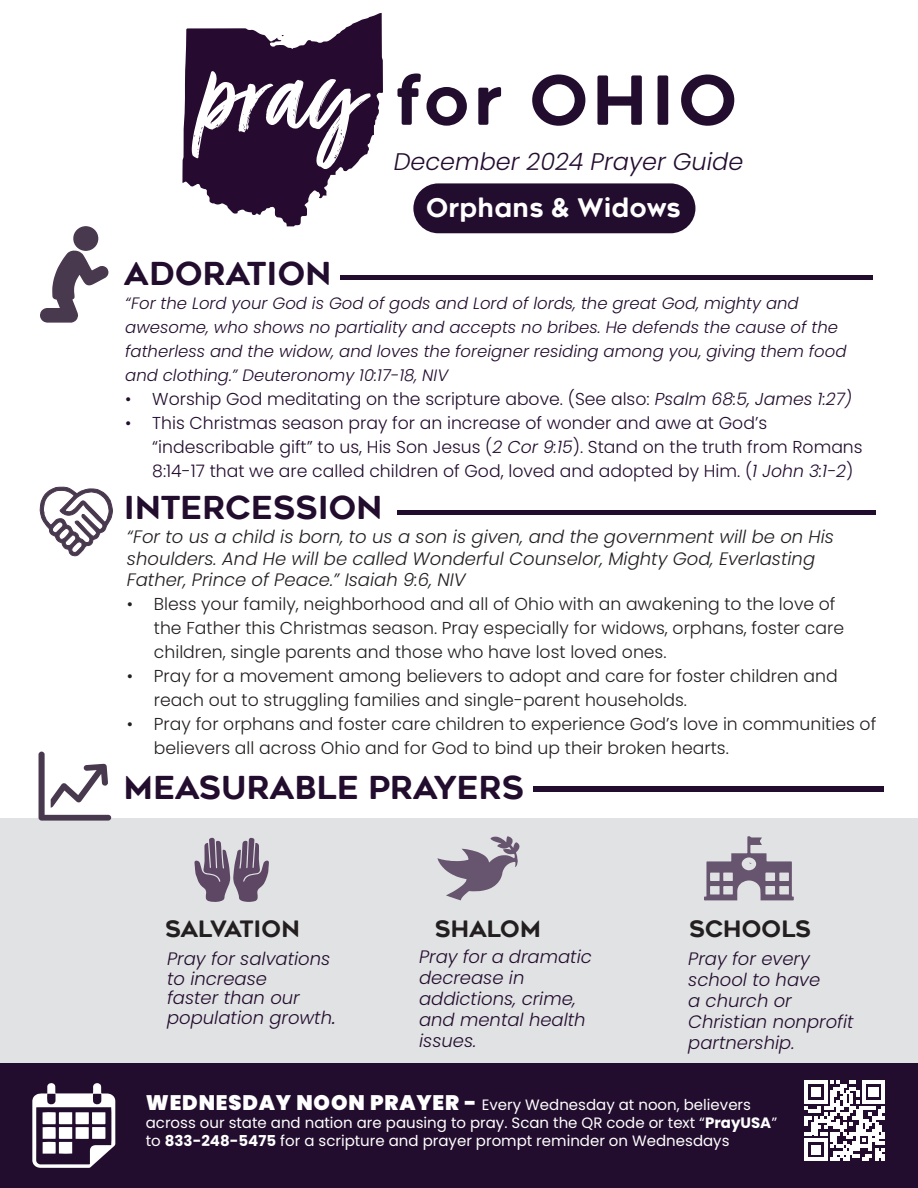
<style>
.page{position:relative;width:918px;height:1188px;background:#fff}
.page>*{position:absolute;margin:0;border:0;box-sizing:border-box;transform-origin:0 0}
.t1{font:67.5px "Renogare Soft";letter-spacing:.05em;color:#230d2e}
.t2{font:31.5px "Renogare Soft";color:#230d2e}
.t3{font:25.5px "Renogare Soft";color:#fff}
.t4{font:italic 300 24px "Poppins";color:#230d2e}
.t5{font:22.5px "Renogare Soft";color:#231f20}
.t6{font:22.5px "Renogare Soft";letter-spacing:-.025em;color:#231f20}
.t7{font:italic 300 18px/21px "Poppins";color:#230d2e}
.t8{font:italic 300 18px/21.6px "Poppins";color:#231f20}
.t9{font:300 17.25px/24px "Poppins";color:#231f20}
.t10{font:300 17.25px/24px "Poppins";color:#230d2e}
.t11{font:italic 300 16.5px/24px "Poppins";color:#230d2e}
.t12{font:15px/18px "Poppins";color:#fff}
.s1{font-style:italic}
.s2{font-size:21px}
.s3{font-weight:900;font-size:21px}
.s4{font-weight:700}
</style>
<div class="page">
<div style="left:0;top:1063px;width:918px;height:125px;background:#230d2e"></div>
<div style="left:0;top:819px;width:918px;height:244px;background:#e1e2e4"></div>
<hr style="left:397px;top:510px;width:479px;height:4px;background:#230d2e">
<svg style="left:40px;top:249px;width:69px;height:74px"></svg>
<div style="left:74px;top:227px;width:24px;height:23px;background:#49394f;border-radius:50%"></div>
<div style="left:73px;top:226px;width:25px;height:25px;border:2px solid #49394f;border-radius:50%"></div>
<svg style="left:39px;top:487px;width:74px;height:70px"></svg>
<div style="left:340px;top:275px;width:533px;height:5px;background:#230d2e"></div>
<svg style="left:39px;top:752px;width:72px;height:69px"></svg>
<div style="left:533px;top:786px;width:351px;height:6px;background:#230d2e"></div>
<svg style="left:437px;top:836px;width:82px;height:64px"></svg>
<svg style="left:704px;top:836px;width:90px;height:64px"></svg>
<svg style="left:182px;top:13px;width:201px;height:213px"></svg>
<div style="left:413px;top:183px;width:282px;height:50px;background:#230d2e;border-radius:25px"></div>
<svg style="left:194px;top:838px;width:75px;height:64px"></svg>
<svg style="left:32px;top:1083px;width:83px;height:85px"></svg>
<svg style="left:805px;top:1081px;width:80px;height:80px"></svg>
<p class="t1" style="left:395px;top:56px;width:344px">for OHIO</p>
<p class="t4" style="left:394px;top:147px;width:351px">December 2024 Prayer Guide</p>
<p class="t2" style="left:124px;top:253px;width:209px">ADORATION</p>
<p class="t3" style="left:426px;top:191px;width:257px">Orphans &amp; Widows</p>
<p class="t11" style="left:125px;top:291px;width:723px">“For the Lord your God is God of gods and Lord of lords, the great God, mighty and awesome, who shows no partiality and accepts no bribes. He defends the cause of the fatherless and the widow, and loves the foreigner residing among you, giving them food and clothing.” Deuteronomy 10:17-18, NIV</p>
<p class="t10" style="left:125px;top:387px;width:728px">• Worship God meditating on the scripture above. (See also: <span class="s1">Psalm 68:5, James 1:27)</span></p>
<p class="t10" style="left:152px;top:411px;width:712px;text-indent:-27px">• This Christmas season pray for an increase of wonder and awe at God’s “indescribable gift” to us, His Son Jesus (<span class="s1">2 Cor 9:15</span>). Stand on the truth from Romans<br>8:14-17 that we are called children of God, loved and adopted by Him. (<span class="s1">1 John 3:1-2</span>)</p>
<p class="t2" style="left:124px;top:487px;width:260px">INTERCESSION</p>
<p class="t8" style="left:127px;top:526px;width:709px">“For to us a child is born, to us a son is given, and the government will be on His shoulders. And He will be called Wonderful Counselor, Mighty God, Everlasting</p>
<p class="t8" style="left:127px;top:569px;width:340px">Father, Prince of Peace.” Isaiah 9:6, NIV</p>
<p class="t9" style="left:154px;top:592px;width:692px;text-indent:-27px">• Bless your family, neighborhood and all of Ohio with an awakening to the love of the Father this Christmas season. Pray especially for widows, orphans, foster care children, single parents and those who have lost loved ones.</p>
<p class="t9" style="left:154px;top:664px;width:685px;text-indent:-27px">• Pray for a movement among believers to adopt and care for foster children and reach out to struggling families and single-parent households.</p>
<p class="t9" style="left:154px;top:712px;width:724px;text-indent:-27px">• Pray for orphans and foster care children to experience God’s love in communities of believers all across Ohio and for God to bind up their broken hearts.</p>
<p class="t2" style="left:124px;top:767px;width:402px">MEASURABLE PRAYERS</p>
<p class="t6" style="left:165px;top:914px;width:136px">SALVATION</p>
<p class="t5" style="left:435px;top:914px;width:108px">SHALOM</p>
<p class="t5" style="left:689px;top:914px;width:123px">SCHOOLS</p>
<p class="t7" style="left:167px;top:949px;width:170px;line-height:19.5px">Pray for salvations to increase<br>faster than our population growth<span class="s2">.</span></p>
<p class="t7" style="left:419px;top:947px;width:174px">Pray for a dramatic decrease in addictions, crime, and mental health issues.</p>
<p class="t7" style="left:688px;top:948px;width:167px">Pray for every school to have<br>a church or<br>Christian nonprofit partnership.</p>
<p class="t12" style="left:146px;top:1096px;width:633px"><span class="s3">WEDNESDAY NOON PRAYER -</span> Every Wednesday at noon, believers across our state and nation are pausing to pray. Scan the QR code or text “<span class="s4">PrayUSA</span>” to <span class="s4">833-248-5475</span> for a scripture and prayer prompt reminder on Wednesdays</p>
</div>
